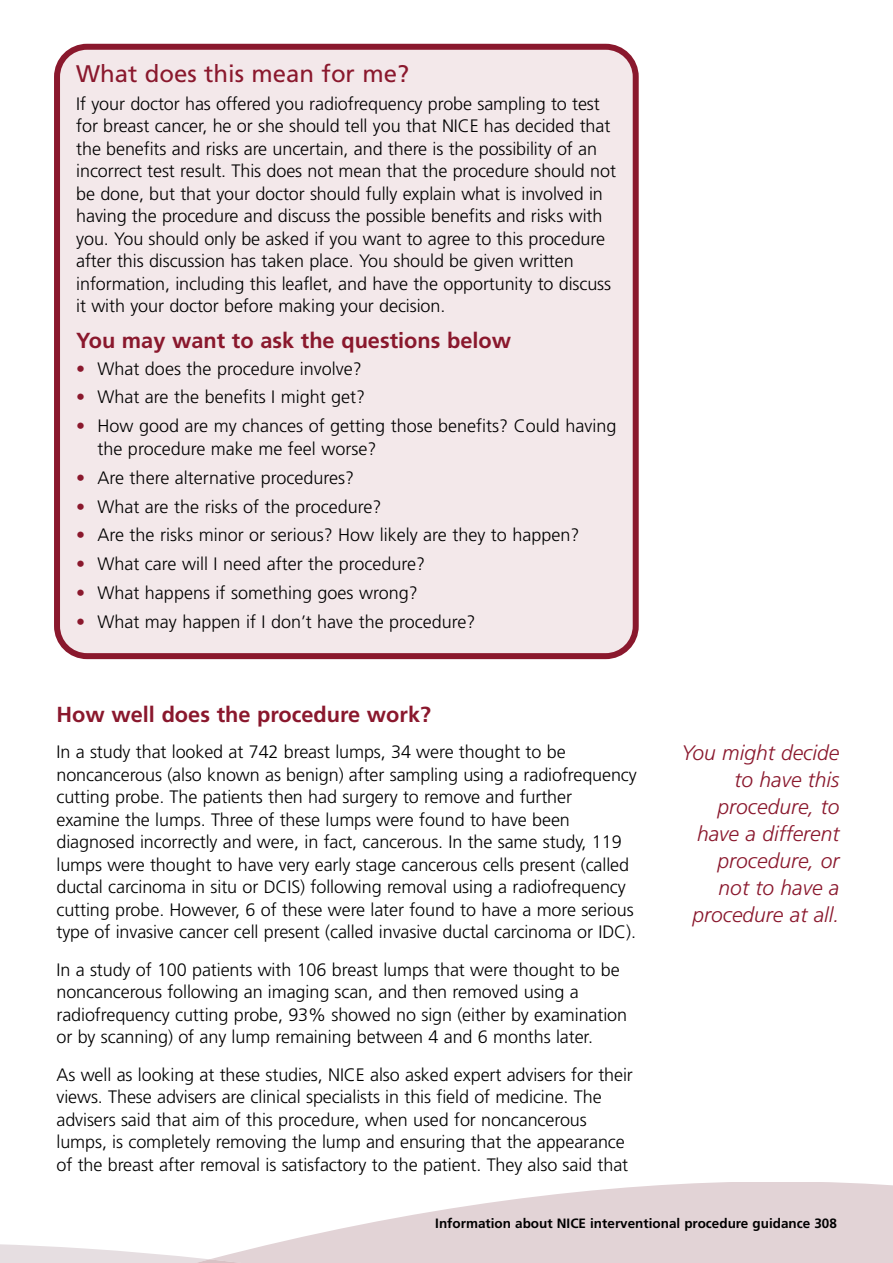
<style>
.page{position:relative;width:893px;height:1263px;background:#fff}
.page>*{position:absolute;margin:0;border:0;box-sizing:border-box;transform-origin:0 0}
.t1{font:24px "Frutiger";color:#8a182d}
.t2{font:700 21.75px "Frutiger";color:#8a182d}
.t3{font:italic 300 21px/27px "Frutiger";color:#8a182d;text-align:right}
.t4{font:300 18px/22.5px "Frutiger";letter-spacing:-.005em;color:#000}
.t5{font:700 13.5px "Frutiger";color:#000}
.s1{color:#8a182d}
</style>
<div class="page">
<svg style="left:281px;top:1182px;width:612px;height:60px;fill:#e2d3d6"></svg>
<svg style="left:0;top:1242px;width:893px;height:21px;background:#e6dadc"></svg>
<div style="left:54px;top:44px;width:585px;height:615px;background:#f3e8ea"></div>
<h1 class="t1" style="left:76px;top:64px;width:334px">What does this mean for me?</h1>
<p class="t4" style="left:76px;top:94px;width:541px">If your doctor has offered you radiofrequency probe sampling to test for breast cancer, he or she should tell you that NICE has decided that the benefits and risks are uncertain, and there is the possibility of an incorrect test result. This does not mean that the procedure should not be done, but that your doctor should fully explain what is involved in having the procedure and discuss the possible benefits and risks with you. You should only be asked if you want to agree to this procedure after this discussion has taken place. You should be given written information, including this leaflet, and have the opportunity to discuss it with your doctor before making your decision.</p>
<p class="t2" style="left:76px;top:332px;width:436px">You may want to ask the questions below</p>
<p class="t4" style="left:76px;top:358px;width:287px"><span class="s1">•</span> What does the procedure involve?</p>
<p class="t4" style="left:76px;top:387px;width:290px"><span class="s1">•</span> What are the benefits I might get?</p>
<p class="t4" style="left:97px;top:416px;width:520px;text-indent:-21px"><span class="s1">•</span> How good are my chances of getting those benefits? Could having the procedure make me feel worse?</p>
<p class="t4" style="left:76px;top:468px;width:279px"><span class="s1">•</span> Are there alternative procedures?</p>
<p class="t4" style="left:76px;top:496px;width:307px"><span class="s1">•</span> What are the risks of the procedure?</p>
<p class="t4" style="left:76px;top:525px;width:505px"><span class="s1">•</span> Are the risks minor or serious? How likely are they to happen?</p>
<p class="t4" style="left:76px;top:554px;width:350px"><span class="s1">•</span> What care will I need after the procedure?</p>
<p class="t4" style="left:76px;top:583px;width:343px"><span class="s1">•</span> What happens if something goes wrong?</p>
<p class="t4" style="left:76px;top:612px;width:401px"><span class="s1">•</span> What may happen if I don’t have the procedure?</p>
<p class="t2" style="left:57px;top:706px;width:376px">How well does the procedure work?</p>
<p class="t4" style="left:57px;top:742px;width:582px">In a study that looked at 742 breast lumps, 34 were thought to be noncancerous (also known as benign) after sampling using a radiofrequency cutting probe. The patients then had surgery to remove and further examine the lumps. Three of these lumps were found to have been diagnosed incorrectly and were, in fact, cancerous. In the same study, 119 lumps were thought to have very early stage cancerous cells present (called ductal carcinoma in situ or DCIS) following removal using a radiofrequency cutting probe. However, 6 of these were later found to have a more serious type of invasive cancer cell present (called invasive ductal carcinoma or IDC).</p>
<p class="t4" style="left:57px;top:959px;width:572px">In a study of 100 patients with 106 breast lumps that were thought to be noncancerous following an imaging scan, and then removed using a radiofrequency cutting probe, 93% showed no sign (either by examination or by scanning) of any lump remaining between 4 and 6 months later.</p>
<p class="t4" style="left:57px;top:1064px;width:578px">As well as looking at these studies, NICE also asked expert advisers for their views. These advisers are clinical specialists in this field of medicine. The advisers said that aim of this procedure, when used for noncancerous lumps, is completely removing the lump and ensuring that the appearance of the breast after removal is satisfactory to the patient. They also said that</p>
<p class="t3" style="left:681px;top:741px;width:160px">You might decide to have this procedure, to have a different procedure, or<br>not to have a procedure at all.</p>
<p class="t5" style="left:435px;top:1218px;width:403px">Information about NICE interventional procedure guidance 308</p>
</div>
